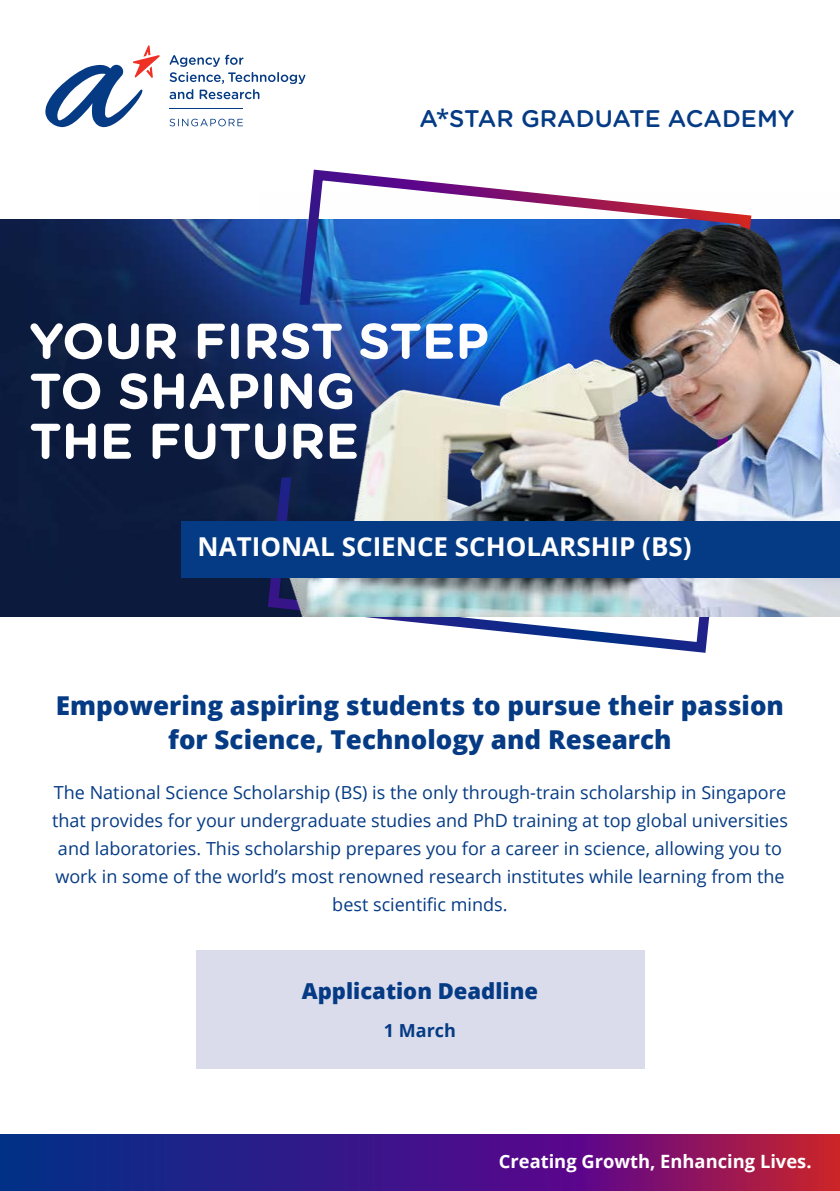
<style>
.page{position:relative;width:840px;height:1191px;background:#fff}
.page>*{position:absolute;margin:0;border:0;box-sizing:border-box;transform-origin:0 0}
.t1{font:700 50px/50px "Gotham Rounded";color:#fff}
.t2{font:800 26px/34px "Open Sans";color:#053b84;text-align:center}
.t3{font:700 26px "Open Sans";color:#fff}
.t4{font:500 24px "Gotham Rounded";color:#053b84}
.t5{font:800 22px "Open Sans";color:#053b84}
.t6{font:700 18.4px "Open Sans";color:#fff}
.t7{font:18px/28px "Open Sans";color:#053b84;text-align:center}
.t8{font:700 18px "Open Sans";color:#053b84}
.s1{font-family:"Open Sans";font-weight:600}
</style>
<div class="page">
<img style="left:0;top:220px;width:261px;height:396px">
<svg style="left:169px;top:119px;width:74px;height:7px"></svg>
<svg style="left:169px;top:55px;width:136px;height:44px"></svg>
<hr style="left:169px;top:109px;width:74px;height:1px;background:#053b84">
<svg style="left:45px;top:45px;width:115px;height:82px"></svg>
<svg style="left:0;top:1134px;width:839px;height:57px;background:#4d197a"></svg>
<div style="left:195px;top:950px;width:449px;height:118px;background:#dadceb"></div>
<svg style="left:262px;top:169px;width:494px;height:484px"></svg>
<img style="left:261px;top:191px;width:578px;height:425px">
<div style="left:181px;top:521px;width:658px;height:56px;background:#053b84"></div>
<h3 class="t4" style="left:419px;top:101px;width:376px">A<span class="s1">*</span>STAR GRADUATE ACADEMY</h3>
<h1 class="t1" style="left:29px;top:314px;width:461px">YOUR FIRST STEP<br>TO SHAPING<br>THE FUTURE</h1>
<h2 class="t3" style="left:197px;top:528px;width:495px">NATIONAL SCIENCE SCHOLARSHIP (BS)</h2>
<h2 class="t2" style="left:56px;top:687px;width:729px">Empowering aspiring students to pursue their passion for Science, Technology and Research</h2>
<p class="t7" style="left:52px;top:778px;width:736px">The National Science Scholarship (BS) is the only through-train scholarship in Singapore that provides for your undergraduate studies and PhD training at top global universities and laboratories. This scholarship prepares you for a career in science, allowing you to work in some of the world’s most renowned research institutes while learning from the best scientific minds.</p>
<p class="t5" style="left:302px;top:973px;width:238px">Application Deadline</p>
<p class="t8" style="left:384px;top:1017px;width:74px">1 March</p>
<p class="t6" style="left:498px;top:1148px;width:314px">Creating Growth, Enhancing Lives.</p>
</div>
